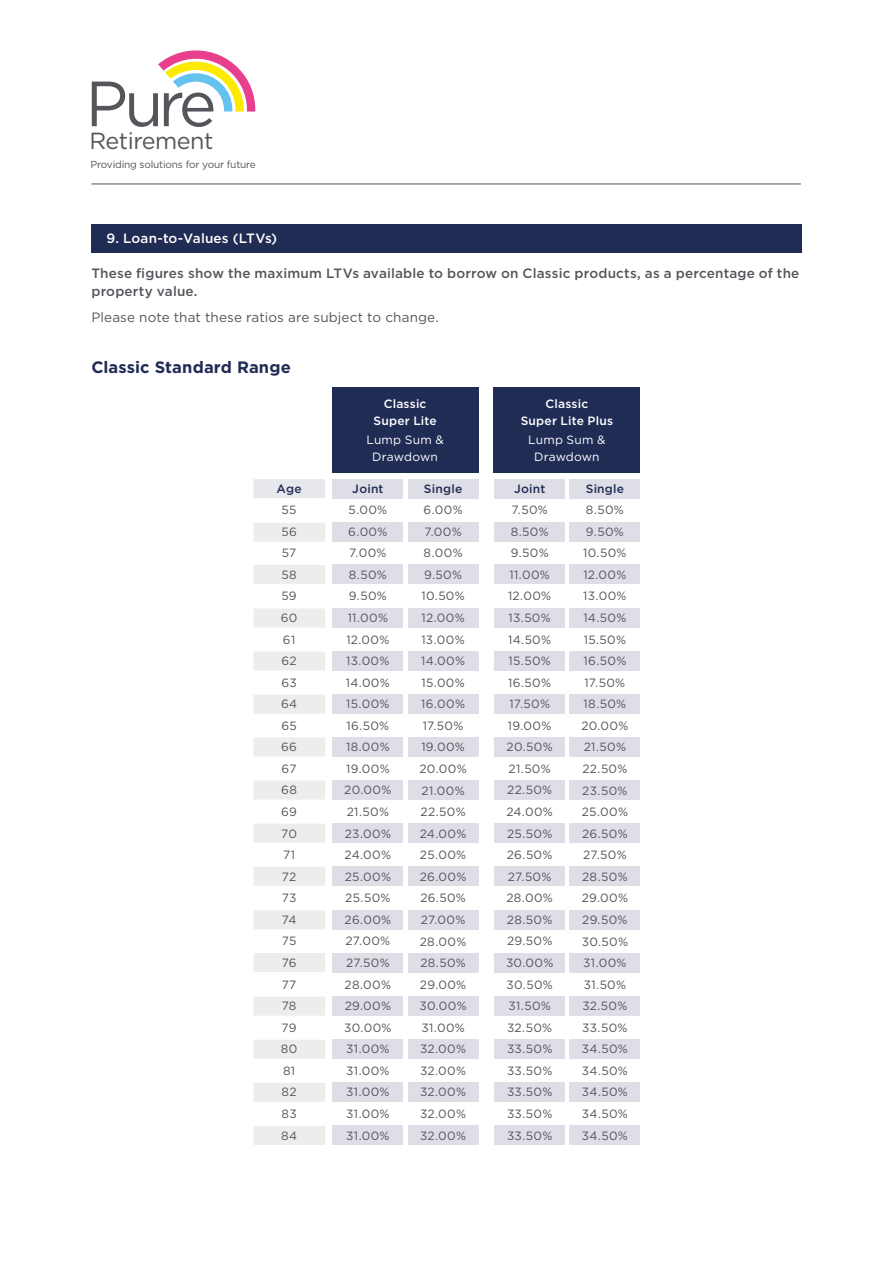
<style>
.page{position:relative;width:893px;height:1263px;background:#fff}
.page>*{position:absolute;margin:0;border:0;box-sizing:border-box;transform-origin:0 0}
.t1{font:23.25px "Gotham";letter-spacing:-.02em;color:#54565b}
.t2{font:700 16.5px "Gotham";letter-spacing:.005em;color:#212c55}
.t3{font:500 13.5px/18px "Gotham";letter-spacing:.015em;color:#54565b}
.t4{font:13.5px "Gotham";letter-spacing:.01em;color:#54565b}
.t5{font:500 13.5px "Gotham";letter-spacing:.01em;color:#fff}
.t6{font:12px/21.6px "Gotham";letter-spacing:.025em;color:#54565b;text-align:center}
.t7{font:500 12px/16.5px "Gotham";letter-spacing:.015em;color:#fff;text-align:center}
.t8{font:12px/16.5px "Gotham";letter-spacing:.015em;color:#fff;text-align:center}
.t9{font:500 12px "Gotham";letter-spacing:.015em;color:#212c55}
.t10{font:10.2px "Gotham";letter-spacing:-.02em;color:#54565b}
</style>
<div class="page">
<div style="left:254px;top:479px;width:71px;height:19px;background:#e7e8ed"></div>
<div style="left:254px;top:523px;width:71px;height:19px;background:#ededed"></div>
<div style="left:254px;top:565px;width:71px;height:19px;background:#ededed"></div>
<div style="left:254px;top:608px;width:71px;height:19px;background:#ededed"></div>
<div style="left:254px;top:652px;width:71px;height:19px;background:#ededed"></div>
<div style="left:254px;top:695px;width:71px;height:19px;background:#ededed"></div>
<div style="left:254px;top:737px;width:71px;height:19px;background:#ededed"></div>
<div style="left:254px;top:780px;width:71px;height:19px;background:#ededed"></div>
<div style="left:254px;top:824px;width:71px;height:19px;background:#ededed"></div>
<div style="left:254px;top:867px;width:71px;height:19px;background:#ededed"></div>
<div style="left:254px;top:910px;width:71px;height:19px;background:#ededed"></div>
<div style="left:254px;top:953px;width:71px;height:19px;background:#ededed"></div>
<div style="left:254px;top:996px;width:71px;height:20px;background:#ededed"></div>
<div style="left:254px;top:1040px;width:71px;height:19px;background:#ededed"></div>
<div style="left:254px;top:1083px;width:71px;height:19px;background:#ededed"></div>
<div style="left:254px;top:1126px;width:71px;height:19px;background:#ededed"></div>
<div style="left:408px;top:479px;width:70px;height:19px;background:#dedfe6"></div>
<div style="left:332px;top:387px;width:146px;height:85px;background:#212c55"></div>
<div style="left:408px;top:523px;width:70px;height:19px;background:#dedfe6"></div>
<div style="left:408px;top:565px;width:70px;height:19px;background:#dedfe6"></div>
<div style="left:408px;top:608px;width:70px;height:19px;background:#dedfe6"></div>
<div style="left:408px;top:652px;width:70px;height:19px;background:#dedfe6"></div>
<div style="left:408px;top:695px;width:70px;height:19px;background:#dedfe6"></div>
<div style="left:408px;top:737px;width:70px;height:19px;background:#dedfe6"></div>
<div style="left:408px;top:780px;width:70px;height:19px;background:#dedfe6"></div>
<div style="left:408px;top:824px;width:70px;height:19px;background:#dedfe6"></div>
<div style="left:408px;top:867px;width:70px;height:19px;background:#dedfe6"></div>
<div style="left:408px;top:910px;width:70px;height:19px;background:#dedfe6"></div>
<div style="left:408px;top:953px;width:70px;height:19px;background:#dedfe6"></div>
<div style="left:408px;top:996px;width:70px;height:20px;background:#dedfe6"></div>
<div style="left:408px;top:1040px;width:70px;height:19px;background:#dedfe6"></div>
<div style="left:408px;top:1083px;width:70px;height:19px;background:#dedfe6"></div>
<div style="left:408px;top:1126px;width:70px;height:19px;background:#dedfe6"></div>
<div style="left:333px;top:479px;width:70px;height:19px;background:#dedfe6"></div>
<div style="left:333px;top:523px;width:70px;height:19px;background:#dedfe6"></div>
<div style="left:333px;top:565px;width:70px;height:19px;background:#dedfe6"></div>
<div style="left:333px;top:608px;width:70px;height:19px;background:#dedfe6"></div>
<div style="left:333px;top:652px;width:70px;height:19px;background:#dedfe6"></div>
<div style="left:333px;top:695px;width:70px;height:19px;background:#dedfe6"></div>
<div style="left:333px;top:737px;width:70px;height:19px;background:#dedfe6"></div>
<div style="left:333px;top:780px;width:70px;height:19px;background:#dedfe6"></div>
<div style="left:333px;top:824px;width:70px;height:19px;background:#dedfe6"></div>
<div style="left:333px;top:867px;width:70px;height:19px;background:#dedfe6"></div>
<div style="left:333px;top:910px;width:70px;height:19px;background:#dedfe6"></div>
<div style="left:333px;top:953px;width:70px;height:19px;background:#dedfe6"></div>
<div style="left:333px;top:996px;width:70px;height:20px;background:#dedfe6"></div>
<div style="left:333px;top:1040px;width:70px;height:19px;background:#dedfe6"></div>
<div style="left:333px;top:1083px;width:70px;height:19px;background:#dedfe6"></div>
<div style="left:333px;top:1126px;width:70px;height:19px;background:#dedfe6"></div>
<div style="left:570px;top:479px;width:70px;height:19px;background:#dedfe6"></div>
<div style="left:494px;top:387px;width:146px;height:85px;background:#212c55"></div>
<div style="left:570px;top:523px;width:70px;height:19px;background:#dedfe6"></div>
<div style="left:570px;top:565px;width:70px;height:19px;background:#dedfe6"></div>
<div style="left:570px;top:608px;width:70px;height:19px;background:#dedfe6"></div>
<div style="left:570px;top:652px;width:70px;height:19px;background:#dedfe6"></div>
<div style="left:570px;top:695px;width:70px;height:19px;background:#dedfe6"></div>
<div style="left:570px;top:737px;width:70px;height:19px;background:#dedfe6"></div>
<div style="left:570px;top:780px;width:70px;height:19px;background:#dedfe6"></div>
<div style="left:570px;top:824px;width:70px;height:19px;background:#dedfe6"></div>
<div style="left:570px;top:867px;width:70px;height:19px;background:#dedfe6"></div>
<div style="left:570px;top:910px;width:70px;height:19px;background:#dedfe6"></div>
<div style="left:570px;top:953px;width:70px;height:19px;background:#dedfe6"></div>
<div style="left:570px;top:996px;width:70px;height:20px;background:#dedfe6"></div>
<div style="left:570px;top:1040px;width:70px;height:19px;background:#dedfe6"></div>
<div style="left:570px;top:1083px;width:70px;height:19px;background:#dedfe6"></div>
<div style="left:570px;top:1126px;width:70px;height:19px;background:#dedfe6"></div>
<div style="left:494px;top:479px;width:71px;height:19px;background:#dedfe6"></div>
<div style="left:494px;top:523px;width:71px;height:19px;background:#dedfe6"></div>
<div style="left:494px;top:565px;width:71px;height:19px;background:#dedfe6"></div>
<div style="left:494px;top:608px;width:71px;height:19px;background:#dedfe6"></div>
<div style="left:494px;top:652px;width:71px;height:19px;background:#dedfe6"></div>
<div style="left:494px;top:695px;width:71px;height:19px;background:#dedfe6"></div>
<div style="left:494px;top:737px;width:71px;height:19px;background:#dedfe6"></div>
<div style="left:494px;top:780px;width:71px;height:19px;background:#dedfe6"></div>
<div style="left:494px;top:824px;width:71px;height:19px;background:#dedfe6"></div>
<div style="left:494px;top:867px;width:71px;height:19px;background:#dedfe6"></div>
<div style="left:494px;top:910px;width:71px;height:19px;background:#dedfe6"></div>
<div style="left:494px;top:953px;width:71px;height:19px;background:#dedfe6"></div>
<div style="left:494px;top:996px;width:71px;height:20px;background:#dedfe6"></div>
<div style="left:494px;top:1040px;width:71px;height:19px;background:#dedfe6"></div>
<div style="left:494px;top:1083px;width:71px;height:19px;background:#dedfe6"></div>
<div style="left:494px;top:1126px;width:71px;height:19px;background:#dedfe6"></div>
<hr style="left:91px;top:184px;width:710px;height:1px;background:#54565b">
<div style="left:92px;top:224px;width:710px;height:29px;background:#212c55"></div>
<svg style="left:92px;top:50px;width:163px;height:77px"></svg>
<h1 class="t1" style="left:89px;top:126px;width:126px">Retirement</h1>
<p class="t10" style="left:91px;top:158px;width:167px">Providing solutions for your future</p>
<p class="t5" style="left:106px;top:230px;width:172px">9. Loan-to-Values (LTVs)</p>
<p class="t3" style="left:91px;top:264px;width:709px">These figures show the maximum LTVs available to borrow on Classic products, as a percentage of the property value.</p>
<p class="t4" style="left:91px;top:308px;width:349px">Please note that these ratios are subject to change.</p>
<h2 class="t2" style="left:91px;top:356px;width:201px">Classic Standard Range</h2>
<p class="t9" style="left:277px;top:480px;width:26px">Age</p>
<p class="t6" style="left:281px;top:499px;width:18px;text-align:left">55<br>56<br>57<br>58<br>59<br>60<br>61<br>62<br>63<br>64<br>65<br>66<br>67<br>68<br>69<br>70<br>71<br>72<br>73<br>74<br>75<br>76<br>77<br>78<br>79<br>80<br>81<br>82<br>83<br>84</p>
<p class="t7" style="left:373px;top:395px;width:65px">Classic<br>Super Lite</p>
<p class="t8" style="left:366px;top:431px;width:79px">Lump Sum &amp;<br>Drawdown</p>
<p class="t9" style="left:352px;top:480px;width:33px">Joint</p>
<p class="t6" style="left:344px;top:499px;width:49px">5.00%<br>6.00%<br>7.00%<br>8.50%<br>9.50%<br>11.00%<br>12.00%<br>13.00%<br>14.00%<br>15.00%<br>16.50%<br>18.00%<br>19.00%<br>20.00%<br>21.50%<br>23.00%<br>24.00%<br>25.00%<br>25.50%<br>26.00%<br>27.00%<br>27.50%<br>28.00%<br>29.00%<br>30.00%<br>31.00%<br>31.00%<br>31.00%<br>31.00%<br>31.00%</p>
<p class="t9" style="left:424px;top:480px;width:40px">Single</p>
<p class="t6" style="left:419px;top:499px;width:49px">6.00%<br>7.00%<br>8.00%<br>9.50%<br>10.50%<br>12.00%<br>13.00%<br>14.00%<br>15.00%<br>16.00%<br>17.50%<br>19.00%<br>20.00%<br>21.00%<br>22.50%<br>24.00%<br>25.00%<br>26.00%<br>26.50%<br>27.00%<br>28.00%<br>28.50%<br>29.00%<br>30.00%<br>31.00%<br>32.00%<br>32.00%<br>32.00%<br>32.00%<br>32.00%</p>
<p class="t7" style="left:521px;top:395px;width:94px">Classic<br>Super Lite Plus</p>
<p class="t8" style="left:528px;top:431px;width:79px">Lump Sum &amp;<br>Drawdown</p>
<p class="t9" style="left:514px;top:480px;width:33px">Joint</p>
<p class="t6" style="left:506px;top:499px;width:49px">7.50%<br>8.50%<br>9.50%<br>11.00%<br>12.00%<br>13.50%<br>14.50%<br>15.50%<br>16.50%<br>17.50%<br>19.00%<br>20.50%<br>21.50%<br>22.50%<br>24.00%<br>25.50%<br>26.50%<br>27.50%<br>28.00%<br>28.50%<br>29.50%<br>30.00%<br>30.50%<br>31.50%<br>32.50%<br>33.50%<br>33.50%<br>33.50%<br>33.50%<br>33.50%</p>
<p class="t9" style="left:586px;top:480px;width:40px">Single</p>
<p class="t6" style="left:581px;top:499px;width:49px">8.50%<br>9.50%<br>10.50%<br>12.00%<br>13.00%<br>14.50%<br>15.50%<br>16.50%<br>17.50%<br>18.50%<br>20.00%<br>21.50%<br>22.50%<br>23.50%<br>25.00%<br>26.50%<br>27.50%<br>28.50%<br>29.00%<br>29.50%<br>30.50%<br>31.00%<br>31.50%<br>32.50%<br>33.50%<br>34.50%<br>34.50%<br>34.50%<br>34.50%<br>34.50%</p>
</div>
